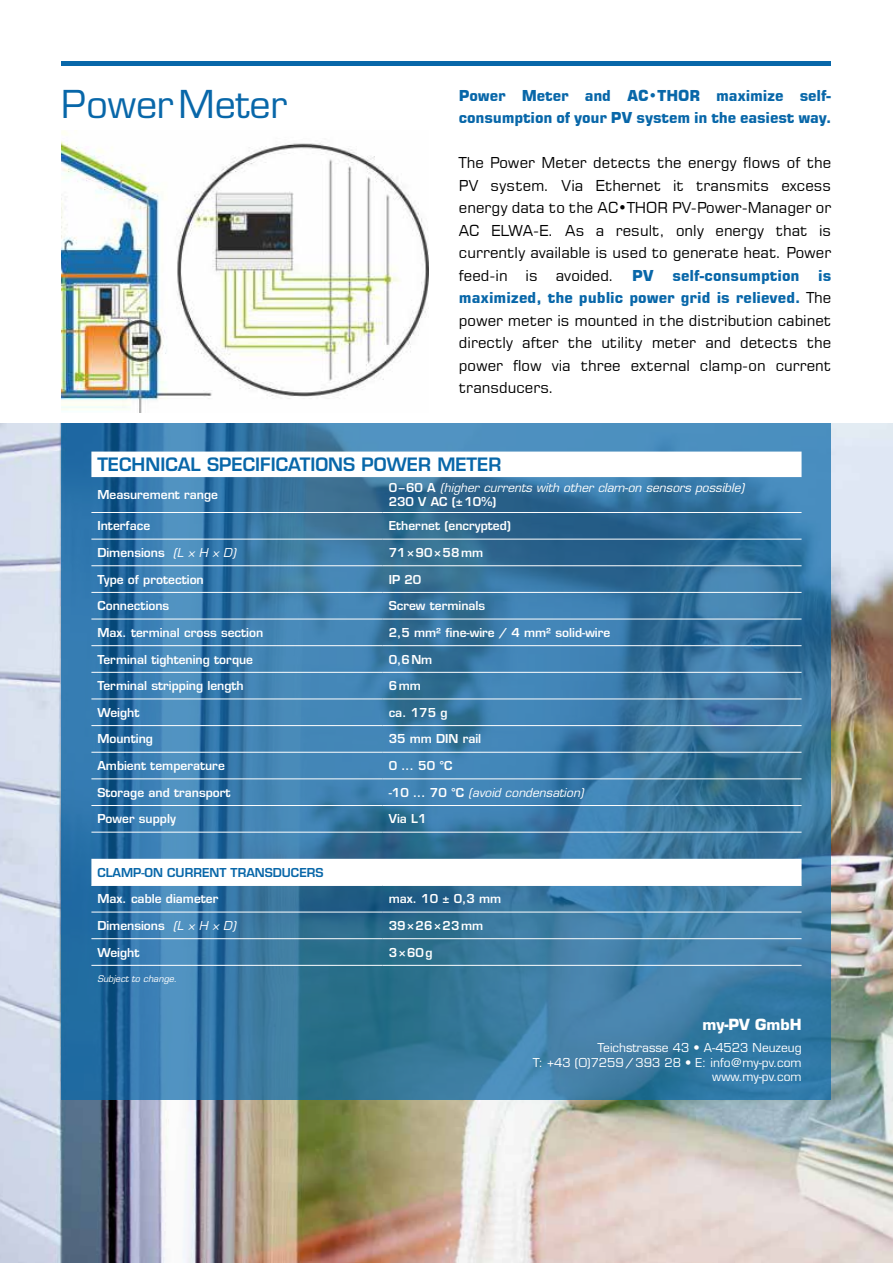
<style>
.page{position:relative;width:893px;height:1263px;background:#fff}
.page>*{position:absolute;margin:0;border:0;box-sizing:border-box;transform-origin:0 0}
.t1{font:37.5px "Eurostile LT Std";color:#0867a9}
.t2{font:600 18px "Eurostile LT Std";color:#0867a9}
.t3{font:15px/22.5px "Square 721 BT";color:#000;text-align:justify}
.t4{font:700 15px/22.5px "Square 721 BT";letter-spacing:-.01em;color:#0867a9}
.t5{font:700 15px "Eurostile LT Std";color:#fff}
.t6{font:600 12px "Eurostile LT Std";color:#fff}
.t7{font:italic 12px/14.4px "Eurostile LT Std";color:#fff}
.t8{font:12px/14.4px "Eurostile LT Std";color:#fff;text-align:right}
.t9{font:600 12px "Eurostile LT Std";color:#0867a9}
.t10{font:italic 9px "Eurostile LT Std";color:#fff}
.s1{font-weight:700;color:#0867a9}
.s2{font-weight:600;font-style:normal}
.s3{font-weight:400;font-style:italic}
</style>
<div class="page">
<img style="left:0;top:423px;width:893px;height:840px">
<hr style="left:62px;top:62px;width:769px;height:4px;background:#0867a9">
<svg style="left:62px;top:423px;width:769px;height:676px;background:#387aa4"></svg>
<svg style="left:91px;top:452px;width:710px;height:433px;background:#5188b0"></svg>
<hr style="left:91px;top:512px;width:292px;height:1px;background:#fff">
<hr style="left:383px;top:512px;width:418px;height:1px;background:#fff">
<hr style="left:91px;top:539px;width:292px;height:1px;background:#fff">
<hr style="left:383px;top:539px;width:418px;height:1px;background:#fff">
<hr style="left:91px;top:565px;width:292px;height:1px;background:#fff">
<hr style="left:383px;top:565px;width:418px;height:1px;background:#fff">
<hr style="left:91px;top:592px;width:292px;height:1px;background:#fff">
<hr style="left:383px;top:592px;width:418px;height:1px;background:#fff">
<hr style="left:91px;top:619px;width:292px;height:1px;background:#fff">
<hr style="left:383px;top:619px;width:418px;height:1px;background:#fff">
<hr style="left:91px;top:645px;width:292px;height:1px;background:#fff">
<hr style="left:383px;top:645px;width:418px;height:1px;background:#fff">
<hr style="left:91px;top:672px;width:292px;height:1px;background:#fff">
<hr style="left:383px;top:672px;width:418px;height:1px;background:#fff">
<hr style="left:91px;top:699px;width:292px;height:1px;background:#fff">
<hr style="left:383px;top:699px;width:418px;height:1px;background:#fff">
<hr style="left:91px;top:725px;width:292px;height:1px;background:#fff">
<hr style="left:383px;top:725px;width:418px;height:1px;background:#fff">
<hr style="left:91px;top:752px;width:292px;height:1px;background:#fff">
<hr style="left:383px;top:752px;width:418px;height:1px;background:#fff">
<hr style="left:91px;top:779px;width:292px;height:1px;background:#fff">
<hr style="left:383px;top:779px;width:418px;height:1px;background:#fff">
<hr style="left:91px;top:805px;width:292px;height:1px;background:#fff">
<hr style="left:383px;top:805px;width:418px;height:1px;background:#fff">
<hr style="left:91px;top:832px;width:292px;height:1px;background:#fff">
<hr style="left:383px;top:832px;width:418px;height:1px;background:#fff">
<hr style="left:91px;top:885px;width:292px;height:1px;background:#fff">
<hr style="left:383px;top:885px;width:418px;height:1px;background:#fff">
<hr style="left:91px;top:912px;width:292px;height:1px;background:#fff">
<hr style="left:383px;top:912px;width:418px;height:1px;background:#fff">
<hr style="left:91px;top:938px;width:292px;height:1px;background:#fff">
<hr style="left:383px;top:938px;width:418px;height:1px;background:#fff">
<hr style="left:91px;top:965px;width:292px;height:1px;background:#fff">
<hr style="left:383px;top:965px;width:418px;height:1px;background:#fff">
<img style="left:62px;top:131px;width:367px;height:281px">
<h1 class="t1" style="left:62px;top:81px;width:227px">PowerMeter</h1>
<p class="t4" style="left:459px;top:84px;width:374px">Power Meter and AC•THOR maximize self&shy;consumption of your PV system in the easiest way.</p>
<p class="t3" style="left:459px;top:151px;width:374px">The Power Meter detects the energy flows of the PV system. Via Ethernet it transmits excess energy data to the AC•THOR PV-Power-Manager or AC ELWA-E. As a result, only energy that is currently available is used to generate heat. Power feed-in is avoided. <span class="s1">PV self-consumption is maximized, the public power grid is relieved.</span> The power meter is mounted in the distribution cabinet directly after the utility meter and detects the power flow via three external clamp-on current transducers.</p>
<p class="t2" style="left:97px;top:453px;width:405px">TECHNICAL SPECIFICATIONS POWER METER</p>
<p class="t6" style="left:97px;top:487px;width:122px">Measurement range</p>
<p class="t7" style="left:389px;top:481px;width:357px"><span class="s2">0–60 A</span> (higher currents with other clam-on sensors possible)<br><span class="s2">230 V AC (±10%)</span></p>
<p class="t6" style="left:97px;top:518px;width:54px">Interface</p>
<p class="t6" style="left:389px;top:518px;width:124px">Ethernet (encrypted)</p>
<p class="t6" style="left:97px;top:545px;width:140px">Dimensions <span class="s3">(L × H × D)</span></p>
<p class="t6" style="left:389px;top:545px;width:96px">71×90×58mm</p>
<p class="t6" style="left:97px;top:572px;width:108px">Type of protection</p>
<p class="t6" style="left:389px;top:572px;width:34px">IP 20</p>
<p class="t6" style="left:97px;top:598px;width:73px">Connections</p>
<p class="t6" style="left:389px;top:598px;width:98px">Screw terminals</p>
<p class="t6" style="left:97px;top:625px;width:167px">Max. terminal cross section</p>
<p class="t6" style="left:389px;top:625px;width:223px">2,5 mm² fine-wire / 4 mm² solid-wire</p>
<p class="t6" style="left:97px;top:652px;width:157px">Terminal tightening torque</p>
<p class="t6" style="left:389px;top:652px;width:45px">0,6Nm</p>
<p class="t6" style="left:97px;top:678px;width:148px">Terminal stripping length</p>
<p class="t6" style="left:389px;top:678px;width:34px">6mm</p>
<p class="t6" style="left:97px;top:705px;width:44px">Weight</p>
<p class="t6" style="left:389px;top:705px;width:60px">ca. 175 g</p>
<p class="t6" style="left:97px;top:731px;width:57px">Mounting</p>
<p class="t6" style="left:389px;top:731px;width:94px">35 mm DIN rail</p>
<p class="t6" style="left:97px;top:758px;width:129px">Ambient temperature</p>
<p class="t6" style="left:389px;top:758px;width:65px">0 ... 50 °C</p>
<p class="t6" style="left:97px;top:785px;width:135px">Storage and transport</p>
<p class="t7" style="left:389px;top:785px;width:196px"><span class="s2">-10 ... 70 °C</span> (avoid condensation)</p>
<p class="t6" style="left:97px;top:811px;width:80px">Power supply</p>
<p class="t6" style="left:389px;top:811px;width:39px">Via L1</p>
<p class="t9" style="left:97px;top:865px;width:228px">CLAMP-ON CURRENT TRANSDUCERS</p>
<p class="t6" style="left:97px;top:891px;width:123px">Max. cable diameter</p>
<p class="t6" style="left:389px;top:891px;width:114px">max. 10 ± 0,3 mm</p>
<p class="t6" style="left:97px;top:918px;width:140px">Dimensions <span class="s3">(L × H × D)</span></p>
<p class="t6" style="left:389px;top:918px;width:96px">39×26×23mm</p>
<p class="t6" style="left:97px;top:945px;width:44px">Weight</p>
<p class="t6" style="left:389px;top:945px;width:46px">3×60g</p>
<p class="t10" style="left:97px;top:973px;width:81px">Subject to change.</p>
<p class="t5" style="left:702px;top:1015px;width:101px">my-PV GmbH</p>
<p class="t8" style="left:533px;top:1041px;width:270px">Teichstrasse 43 • A-4523 Neuzeug<br>T: +43 (0)7259/393 28 • E: info@my-pv.com www.my-pv.com</p>
</div>
